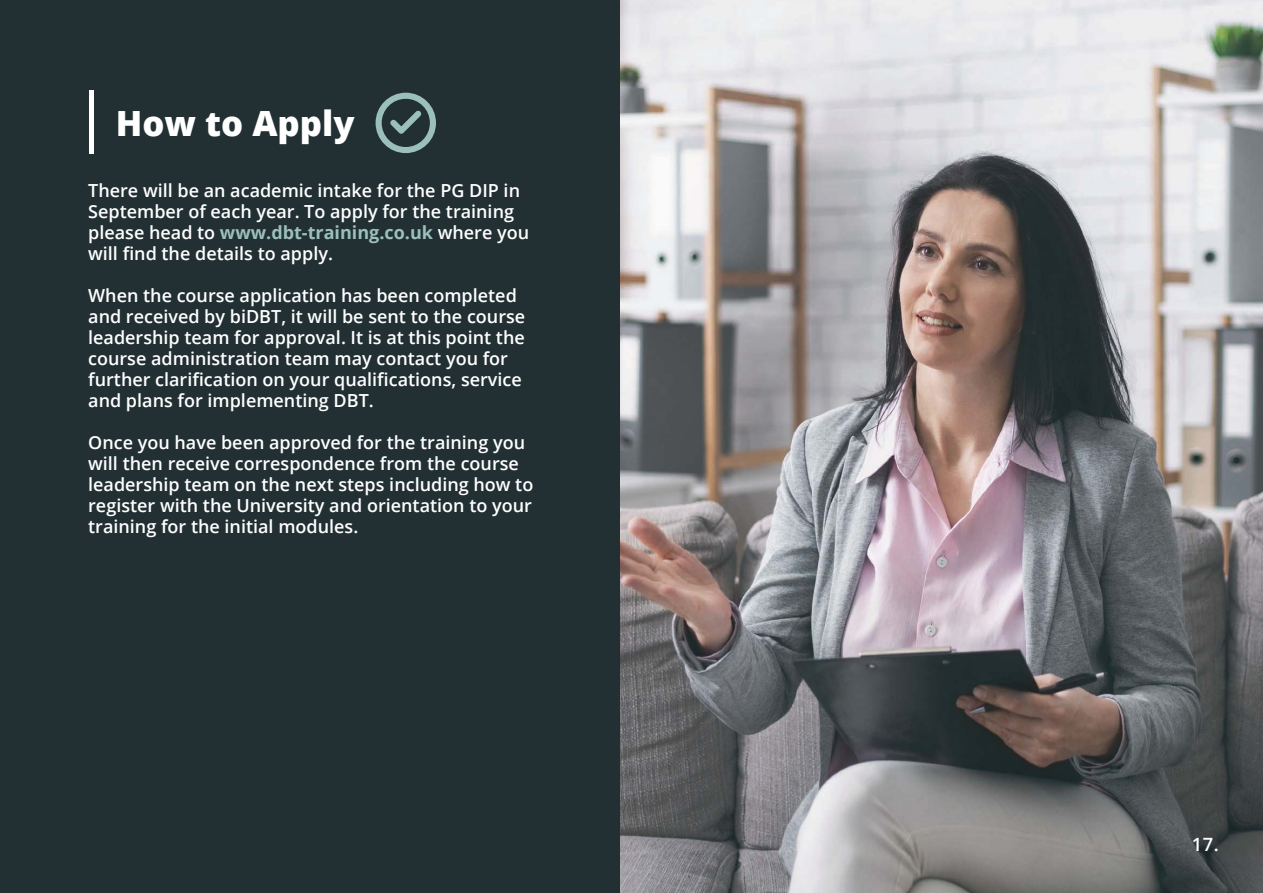
<style>
.page{position:relative;width:1263px;height:893px;background:#223034}
.page>*{position:absolute;margin:0;border:0;box-sizing:border-box;transform-origin:0 0}
.t1{font:800 34.8px "Open Sans";color:#fff}
.t2{font:600 18.3px "Open Sans";color:#fff}
.t3{font:600 18px/21px "Open Sans";color:#fff}
.s1{font-weight:700;color:#9bc0bb}
</style>
<div class="page">
<img style="left:620px;top:0;width:643px;height:893px">
<hr style="left:89px;top:90px;width:4px;height:63px;background:#fff">
<svg style="left:376px;top:93px;width:60px;height:60px"></svg>
<h1 class="t1" style="left:116px;top:109px;width:240px">How to Apply</h1>
<p class="t3" style="left:88px;top:179px;width:442px">There will be an academic intake for the PG DIP in September of each year. To apply for the training please head to <span class="s1">www.dbt-training.co.uk</span> where you will find the details to apply.</p>
<p class="t3" style="left:88px;top:284px;width:438px">When the course application has been completed and received by biDBT, it will be sent to the course leadership team for approval. It is at this point the course administration team may contact you for further clarification on your qualifications, service and plans for implementing DBT.</p>
<p class="t3" style="left:88px;top:431px;width:447px">Once you have been approved for the training you will then receive correspondence from the course leadership team on the next steps including how to register with the University and orientation to your training for the initial modules.</p>
<p class="t2" style="left:1192px;top:831px;width:28px">17.</p>
</div>
